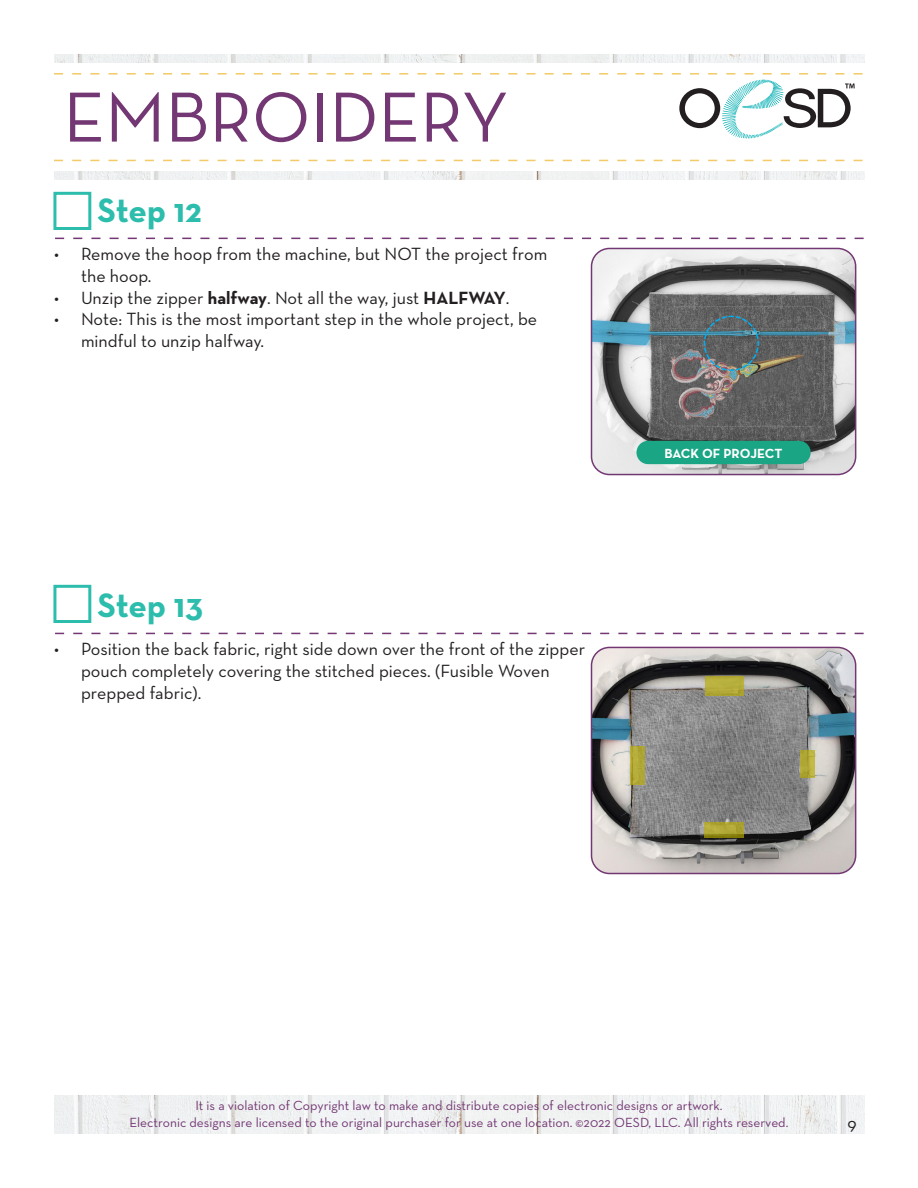
<style>
.page{position:relative;width:918px;height:1188px;background:#fff}
.page>*{position:absolute;margin:0;border:0;box-sizing:border-box;transform-origin:0 0}
.t1{font:72px "Neutra Text";color:#733873}
.t2{font:700 34.5px "Neutra Text";letter-spacing:-.005em;color:#2dbdad}
.t3{font:18px/21.6px "Neutra Text";color:#231f20}
.t4{font:13.5px "Neutra Text";color:#733873}
.t5{font:700 13.5px "Neutra Text";color:#fff}
.s1{font-weight:700}
</style>
<div class="page">
<img style="left:54px;top:1096px;width:810px;height:38px">
<img style="left:54px;top:54px;width:810px;height:126px">
<div style="left:29px;top:63px;width:863px;height:108px;background:#fff"></div>
<svg style="left:54px;top:160px;width:809px;height:1px"></svg>
<svg style="left:54px;top:73px;width:809px;height:66px"></svg>
<svg style="left:55px;top:238px;width:809px;height:1px"></svg>
<img style="left:592px;top:248px;width:264px;height:227px">
<div style="left:591px;top:248px;width:265px;height:227px;border:2px solid #733873;border-radius:18px"></div>
<svg style="left:55px;top:633px;width:809px;height:1px"></svg>
<img style="left:592px;top:647px;width:264px;height:227px">
<div style="left:591px;top:647px;width:265px;height:227px;border:2px solid #733873;border-radius:18px"></div>
<div style="left:53px;top:192px;width:38px;height:38px;border:3px solid #2dbdad"></div>
<div style="left:53px;top:585px;width:38px;height:38px;border:3px solid #2dbdad"></div>
<img style="left:703px;top:315px;width:57px;height:57px">
<svg style="left:630px;top:746px;width:14px;height:39px"></svg>
<svg style="left:801px;top:750px;width:14px;height:28px"></svg>
<div style="left:705px;top:676px;width:39px;height:20px;background:linear-gradient(to bottom,#bcb541,#aea534)"></div>
<svg style="left:704px;top:822px;width:40px;height:16px"></svg>
<div style="left:636px;top:441px;width:175px;height:23px;background:#1aa585;border-radius:12px"></div>
<p class="t1" style="left:63px;top:73px;width:447px">EMBROIDERY</p>
<p class="t2" style="left:98px;top:188px;width:106px">Step 12</p>
<p class="t3" style="left:81px;top:243px;width:468px;text-indent:-27px">• Remove the hoop from the machine, but NOT the project from the hoop.</p>
<p class="t3" style="left:54px;top:286px;width:457px">• Unzip the zipper <span class="s1">halfway</span>. Not all the way, just <span class="s1">HALFWAY</span>.</p>
<p class="t3" style="left:81px;top:308px;width:458px;text-indent:-27px">• Note: This is the most important step in the whole project, be mindful to unzip halfway.</p>
<p class="t2" style="left:98px;top:583px;width:107px">Step 13</p>
<p class="t3" style="left:81px;top:638px;width:506px;text-indent:-27px">• Position the back fabric, right side down over the front of the zipper pouch completely covering the stitched pieces. (Fusible Woven prepped fabric).</p>
<p class="t5" style="left:665px;top:445px;width:119px">BACK OF PROJECT</p>
<p class="t4" style="left:195px;top:1098px;width:529px">It is a violation of Copyright law to make and distribute copies of electronic designs or artwork.</p>
<p class="t4" style="left:130px;top:1114px;width:660px">Electronic designs are licensed to the original purchaser for use at one location. ©2022 OESD, LLC. All rights reserved.</p>
<p class="t3" style="left:848px;top:1113px;width:11px">9</p>
</div>
